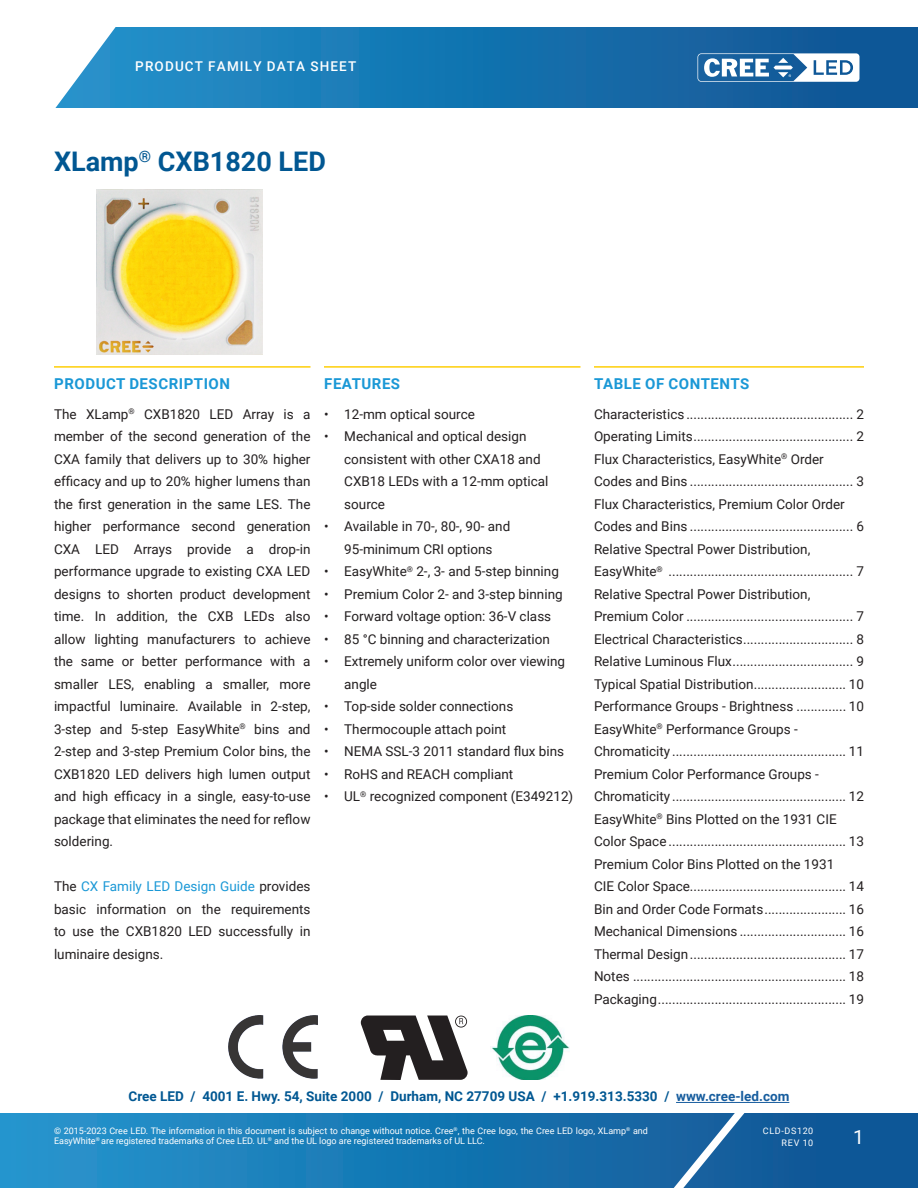
<style>
.page{position:relative;width:918px;height:1188px;background:#fff}
.page>*{position:absolute;margin:0;border:0;box-sizing:border-box;transform-origin:0 0}
.t1{font:700 27px "Roboto";color:#015792}
.t2{font:19.5px "Roboto";color:#fff}
.t3{font:700 15px "Roboto";letter-spacing:.035em;color:#1a98d6}
.t4{font:13.5px/22.5px "Roboto";color:#231f20}
.t5{font:700 13.5px "Roboto";color:#015792}
.t6{font:500 13.5px "Roboto";letter-spacing:.085em;color:#fff}
.t7{font:9px/10.8px "Roboto";color:#fff}
.t8{font:9px/12px "Roboto";letter-spacing:.085em;color:#fff;text-align:right}
.s1{color:#1a98d6}
.s2{color:#175d9e}
</style>
<div class="page">
<svg style="left:0;top:1113px;width:918px;height:75px;background:#1876b2"></svg>
<svg style="left:644px;top:1113px;width:117px;height:75px;background:#296da6"></svg>
<svg style="left:55px;top:27px;width:863px;height:81px;background:#2078b2"></svg>
<svg style="left:697px;top:53px;width:162px;height:29px"></svg>
<hr style="left:676px;top:1102px;width:113px;height:1px;background:#175d9e">
<hr style="left:54px;top:366px;width:256px;height:2px;background:#fece08">
<hr style="left:324px;top:366px;width:256px;height:2px;background:#fece08">
<img style="left:97px;top:189px;width:165px;height:165px">
<img style="left:229px;top:1016px;width:89px;height:63px">
<svg style="left:361px;top:1016px;width:107px;height:64px"></svg>
<img style="left:491px;top:1016px;width:79px;height:64px">
<hr style="left:594px;top:366px;width:270px;height:2px;background:#fece08">
<p class="t6" style="left:135px;top:57px;width:222px">PRODUCT FAMILY DATA SHEET</p>
<h1 class="t1" style="left:54px;top:143px;width:274px">XLamp<sup>®</sup> CXB1820 LED</h1>
<p class="t3" style="left:54px;top:373px;width:177px">PRODUCT DESCRIPTION</p>
<p class="t4" style="left:54px;top:402px;width:258px;text-align:justify">The XLamp<sup>®</sup> CXB1820 LED Array is a member of the second generation of the CXA family that delivers up to 30% higher efficacy and up to 20% higher lumens than the first generation in the same LES. The higher performance second generation CXA LED Arrays provide a drop-in performance upgrade to existing CXA LED designs to shorten product development time. In addition, the CXB LEDs also allow lighting manufacturers to achieve the same or better performance with a smaller LES, enabling a smaller, more impactful luminaire. Available in 2‑step, 3‑step and 5‑step EasyWhite<sup>®</sup> bins and 2‑step and 3‑step Premium Color bins, the CXB1820 LED delivers high lumen output and high efficacy in a single, easy‑to‑use package that eliminates the need for reflow soldering.</p>
<p class="t4" style="left:54px;top:874px;width:258px;text-align:justify">The <span class="s1">CX Family LED Design Guide</span> provides basic information on the requirements to use the CXB1820 LED successfully in luminaire designs.</p>
<p class="t3" style="left:324px;top:373px;width:77px">FEATURES</p>
<p class="t4" style="left:324px;top:402px;width:152px">• 12‑mm optical source</p>
<p class="t4" style="left:344px;top:424px;width:206px;text-indent:-20px">• Mechanical and optical design consistent with other CXA18 and<br>CXB18 LEDs with a 12‑mm optical source</p>
<p class="t4" style="left:324px;top:514px;width:188px;text-align:center">• Available in 70-, 80-, 90- and<br>95-minimum CRI options</p>
<p class="t4" style="left:324px;top:559px;width:236px">• EasyWhite<sup>®</sup> 2-, 3‑ and 5-step binning</p>
<p class="t4" style="left:324px;top:582px;width:240px">• Premium Color 2- and 3-step binning</p>
<p class="t4" style="left:324px;top:604px;width:229px">• Forward voltage option: 36‑V class</p>
<p class="t4" style="left:324px;top:627px;width:227px">• 85 °C binning and characterization</p>
<p class="t4" style="left:344px;top:649px;width:222px;text-indent:-20px">• Extremely uniform color over viewing angle</p>
<p class="t4" style="left:324px;top:694px;width:191px">• Top-side solder connections</p>
<p class="t4" style="left:324px;top:717px;width:184px">• Thermocouple attach point</p>
<p class="t4" style="left:324px;top:739px;width:242px">• NEMA SSL-3 2011 standard flux bins</p>
<p class="t4" style="left:324px;top:762px;width:191px">• RoHS and REACH compliant</p>
<p class="t4" style="left:324px;top:784px;width:251px">• UL<sup>®</sup> recognized component (E349212)</p>
<p class="t3" style="left:594px;top:373px;width:157px">TABLE OF CONTENTS</p>
<p class="t4" style="left:594px;top:402px;width:272px">Characteristics ............................................... 2<br>Operating Limits............................................. 2<br>Flux Characteristics, EasyWhite<sup>®</sup> Order Codes and Bins .............................................. 3<br>Flux Characteristics, Premium Color Order Codes and Bins .............................................. 6<br>Relative Spectral Power Distribution, EasyWhite<sup>®</sup> .................................................... 7<br>Relative Spectral Power Distribution, Premium Color ............................................... 7<br>Electrical Characteristics............................... 8<br>Relative Luminous Flux.................................. 9<br>Typical Spatial Distribution.......................... 10<br>Performance Groups - Brightness .............. 10<br>EasyWhite<sup>®</sup> Performance Groups - Chromaticity ................................................. 11<br>Premium Color Performance Groups - Chromaticity ................................................. 12<br>EasyWhite<sup>®</sup> Bins Plotted on the 1931 CIE Color Space .................................................. 13<br>Premium Color Bins Plotted on the 1931<br>CIE Color Space............................................ 14<br>Bin and Order Code Formats....................... 16<br>Mechanical Dimensions .............................. 16<br>Thermal Design............................................ 17<br>Notes ............................................................ 18<br>Packaging..................................................... 19</p>
<p class="t5" style="left:129px;top:1087px;width:662px">Cree LED / 4001 E. Hwy. 54, Suite 2000 / Durham, NC 27709 USA / +1.919.313.5330 / <span class="s2">www.cree-led.com</span></p>
<p class="t7" style="left:54px;top:1125px;width:596px">© 2015-2023 Cree LED. The information in this document is subject to change without notice. Cree<sup>®</sup>, the Cree logo, the Cree LED logo, XLamp<sup>®</sup> and<br>EasyWhite<sup>®</sup> are registered trademarks of Cree LED. UL<sup>®</sup> and the UL logo are registered trademarks of UL LLC.</p>
<p class="t8" style="left:763px;top:1124px;width:52px">CLD-DS120<br>REV 10</p>
<h2 class="t2" style="left:853px;top:1123px;width:12px">1</h2>
</div>
